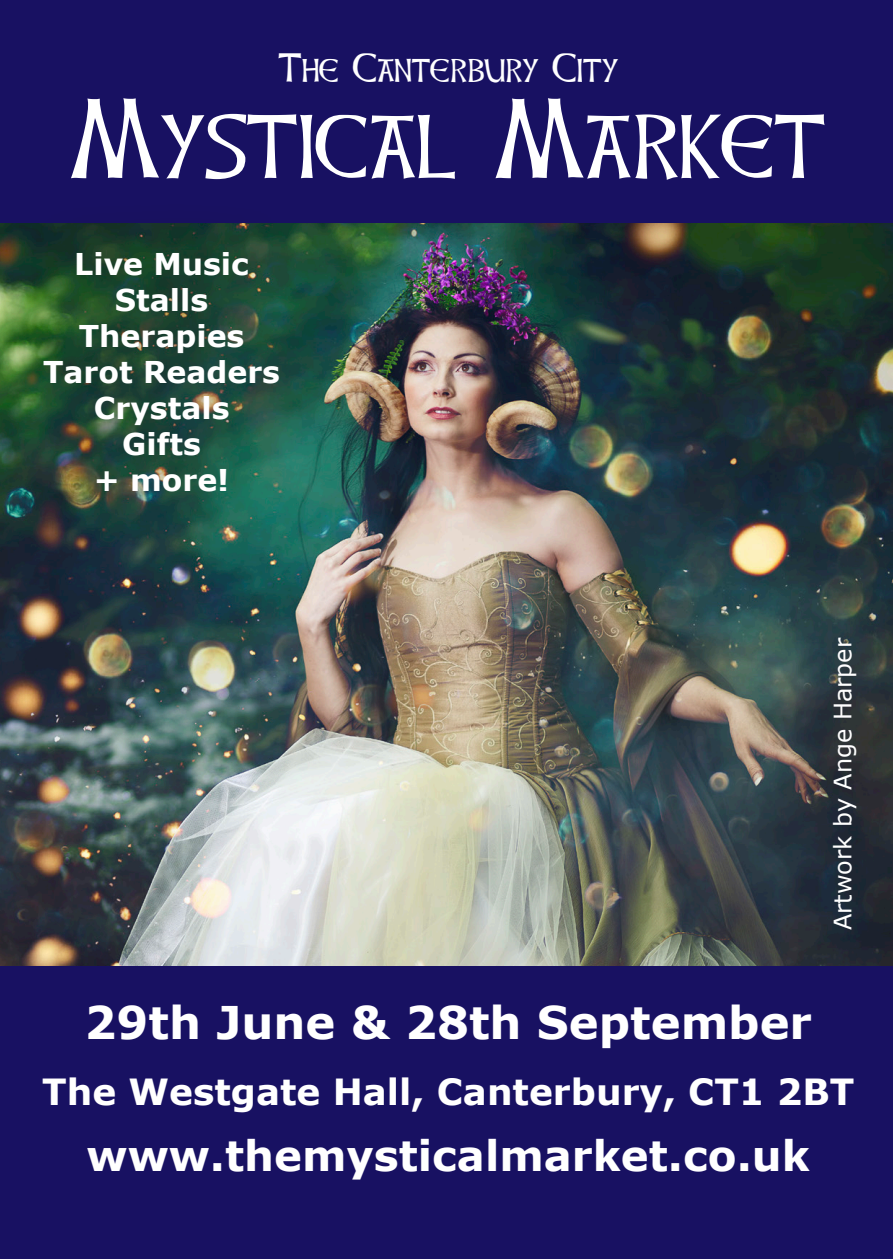
<style>
.page{position:relative;width:893px;height:1259px;background:#fff}
.page>*{position:absolute;margin:0;border:0;box-sizing:border-box;transform-origin:0 0}
.t1{font:99px "Celtic Hand";color:#fff}
.t2{font:700 45px "Verdana";color:#fff}
.t3{font:700 42px "Verdana";color:#fff}
.t4{font:700 36px "Verdana";color:#fff}
.t5{font:36px "Celtic Hand";color:#fff}
.t6{font:700 30px "Verdana";color:#fff}
.t7{font:24px "Verdana";color:#fff}
</style>
<div class="page">
<img style="left:0;top:222px;width:893px;height:744px">
<div style="left:0;top:0;width:893px;height:222px;background:#181162"></div>
<div style="left:0;top:966px;width:893px;height:293px;background:#181162"></div>
<div style="left:0;top:200px;width:330px;height:344px;background:#231f20;opacity:.89"></div>
<p class="t5" style="left:279px;top:53px;width:341px">The Canterbury City</p>
<p class="t1" style="left:71px;top:97px;width:756px">Mystical Market</p>
<p class="t6" style="left:74px;top:243px;width:176px">Live Music</p>
<p class="t6" style="left:115px;top:279px;width:95px">Stalls</p>
<p class="t6" style="left:79px;top:315px;width:167px">Therapies</p>
<p class="t6" style="left:43px;top:351px;width:238px">Tarot Readers</p>
<p class="t6" style="left:94px;top:387px;width:137px">Crystals</p>
<p class="t6" style="left:122px;top:423px;width:80px">Gifts</p>
<p class="t6" style="left:94px;top:459px;width:137px">+ more!</p>
<p class="t7" style="left:826px;top:930px;width:294px;rotate:-90deg">Artwork by Ange Harper</p>
<p class="t2" style="left:85px;top:990px;width:729px">29th June &amp; 28th September</p>
<p class="t4" style="left:42px;top:1066px;width:814px">The Westgate Hall, Canterbury, CT1 2BT</p>
<p class="t3" style="left:87px;top:1125px;width:725px">www.themysticalmarket.co.uk</p>
</div>
